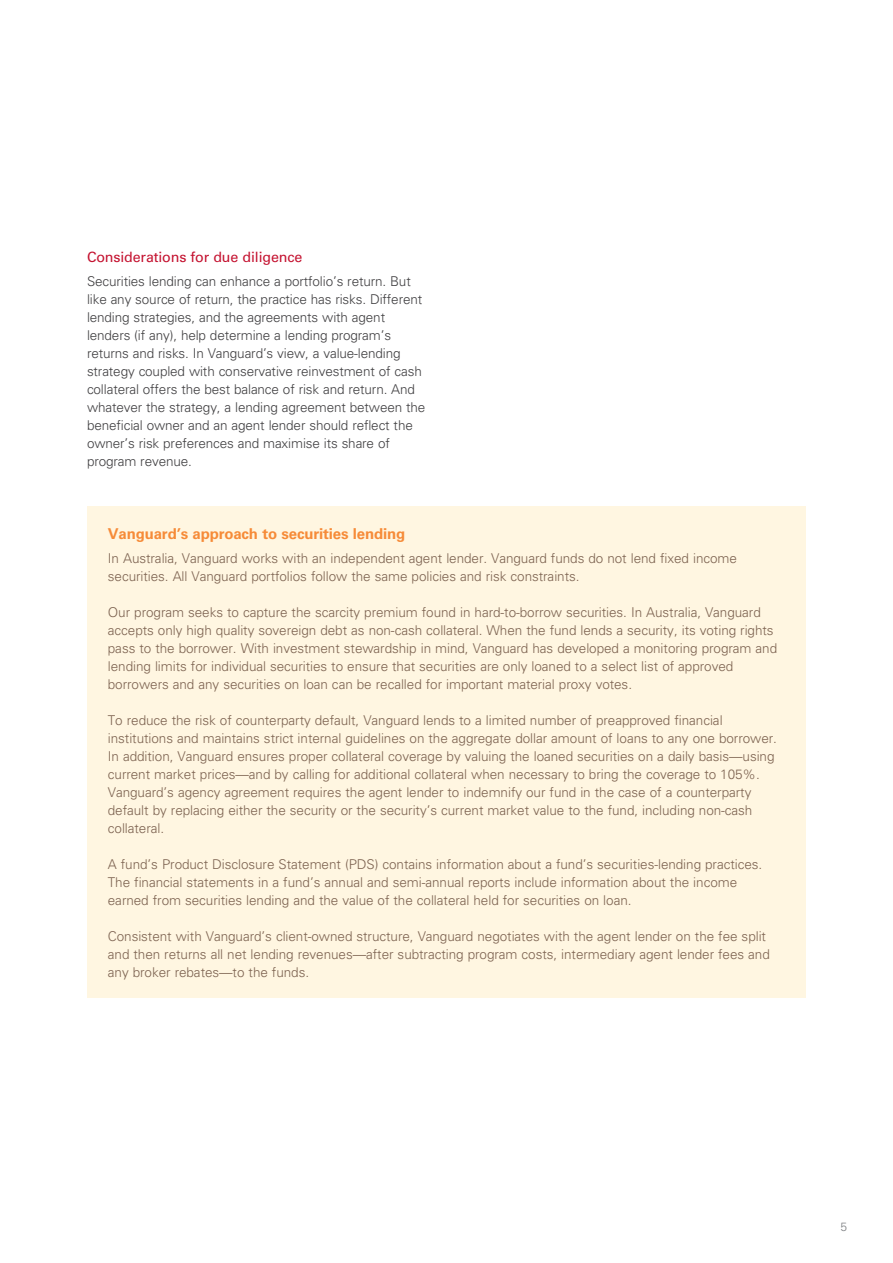
<style>
.page{position:relative;width:893px;height:1263px;background:#fff}
.page>*{position:absolute;margin:0;border:0;box-sizing:border-box;transform-origin:0 0}
.t1{font:700 15px "Univers LT Std";letter-spacing:-.01em;color:#f68b38}
.t2{font:14.25px "Univers LT Std";letter-spacing:-.01em;color:#c41230}
.t3{font:300 13.5px/18px "Univers LT Std";letter-spacing:-.005em;color:#7d6351}
.t4{font:300 13.5px/18px "Univers LT Std";letter-spacing:-.01em;color:#414042}
.t5{font:300 12px "Univers LT Std";color:#7e8083}
</style>
<div class="page">
<div style="left:87px;top:507px;width:719px;height:491px;background:#fff6e1"></div>
<p class="t2" style="left:87px;top:249px;width:217px">Considerations for due diligence</p>
<p class="t4" style="left:87px;top:273px;width:340px">Securities lending can enhance a portfolio’s return. But like any source of return, the practice has risks. Different lending strategies, and the agreements with agent lenders (if any), help determine a lending program’s returns and risks. In Vanguard’s view, a value-lending strategy coupled with conservative reinvestment of cash collateral offers the best balance of risk and return. And whatever the strategy, a lending agreement between the beneficial owner and an agent lender should reflect the owner’s risk preferences and maximise its share of program revenue.</p>
<p class="t1" style="left:108px;top:525px;width:299px">Vanguard’s approach to securities lending</p>
<p class="t3" style="left:108px;top:549px;width:631px">In Australia, Vanguard works with an independent agent lender. Vanguard funds do not lend fixed income securities. All Vanguard portfolios follow the same policies and risk constraints.</p>
<p class="t3" style="left:108px;top:603px;width:671px">Our program seeks to capture the scarcity premium found in hard-to-borrow securities. In Australia, Vanguard accepts only high quality sovereign debt as non-cash collateral. When the fund lends a security, its voting rights pass to the borrower. With investment stewardship in mind, Vanguard has developed a monitoring program and lending limits for individual securities to ensure that securities are only loaned to a select list of approved borrowers and any securities on loan can be recalled for important material proxy votes.</p>
<p class="t3" style="left:108px;top:711px;width:671px">To reduce the risk of counterparty default, Vanguard lends to a limited number of preapproved financial institutions and maintains strict internal guidelines on the aggregate dollar amount of loans to any one borrower.<br>In addition, Vanguard ensures proper collateral coverage by valuing the loaned securities on a daily basis—using current market prices—and by calling for additional collateral when necessary to bring the coverage to 105%.<br>Vanguard’s agency agreement requires the agent lender to indemnify our fund in the case of a counterparty default by replacing either the security or the security’s current market value to the fund, including non-cash collateral.</p>
<p class="t3" style="left:108px;top:855px;width:656px">A fund’s Product Disclosure Statement (PDS) contains information about a fund’s securities-lending practices.<br>The financial statements in a fund’s annual and semi-annual reports include information about the income earned from securities lending and the value of the collateral held for securities on loan.</p>
<p class="t3" style="left:108px;top:927px;width:663px">Consistent with Vanguard’s client-owned structure, Vanguard negotiates with the agent lender on the fee split and then returns all net lending revenues—after subtracting program costs, intermediary agent lender fees and any broker rebates—to the funds.</p>
<p class="t5" style="left:840px;top:1220px;width:8px">5</p>
</div>
